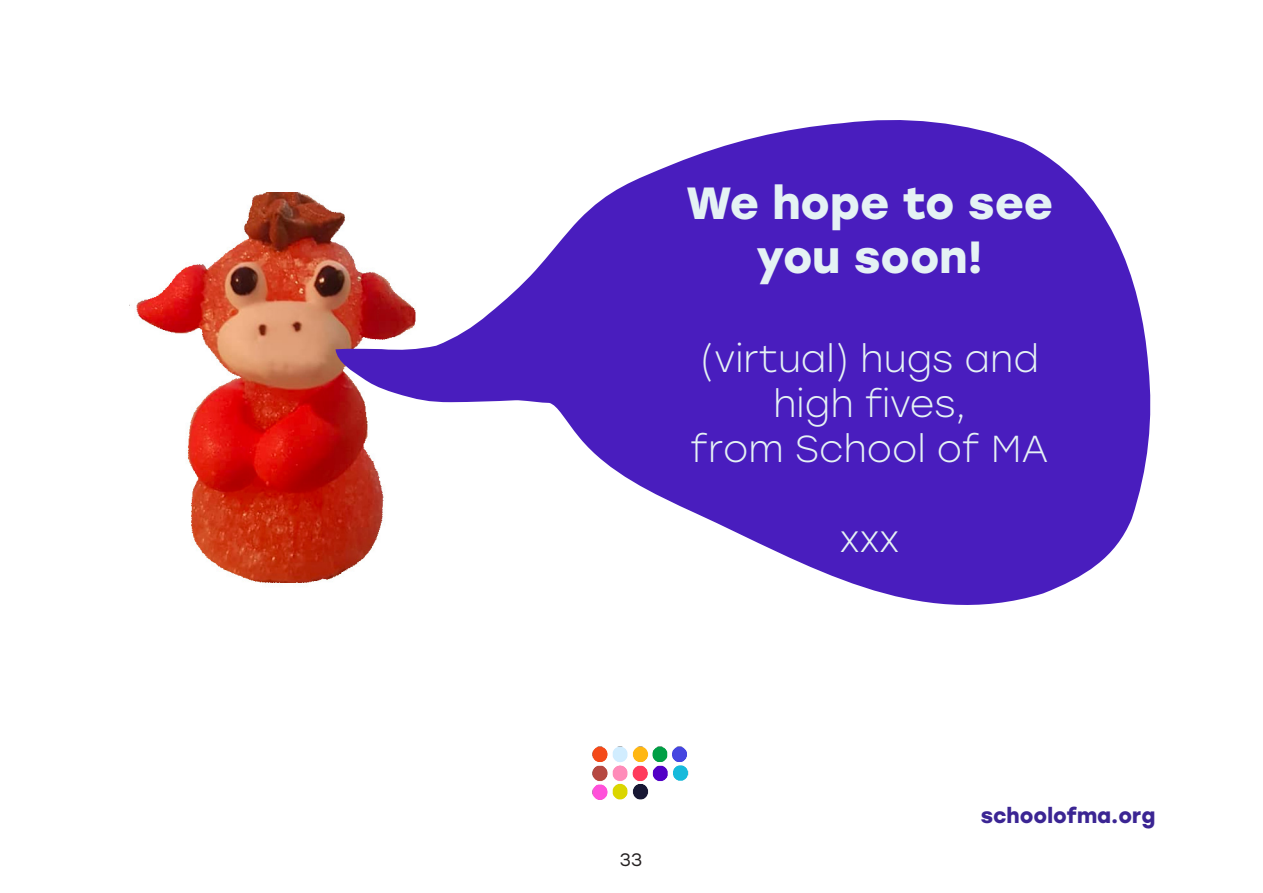
<style>
.page{position:relative;width:1263px;height:893px;background:#fff}
.page>*{position:absolute;margin:0;border:0;box-sizing:border-box;transform-origin:0 0}
.t1{font:700 45px/54px "Stolzl";color:#e5f2f4;text-align:center}
.t2{font:300 37.5px/45px "Stolzl";color:#e5f2f4;text-align:center}
.t3{font:700 21px "Stolzl";color:#3b2593}
.t4{font:18px "Stolzl";color:#231f20}
</style>
<div class="page">
<img style="left:136px;top:192px;width:199px;height:392px">
<img style="left:592px;top:746px;width:97px;height:54px">
<svg style="left:335px;top:120px;width:816px;height:485px;fill:#491dbe"></svg>
<p class="t1" style="left:686px;top:173px;width:368px">We hope to see you soon!</p>
<p class="t2" style="left:700px;top:335px;width:340px">(virtual) hugs and high fives,</p>
<p class="t2" style="left:691px;top:425px;width:360px">from School of MA</p>
<p class="t2" style="left:840px;top:515px;width:61px">xxx</p>
<p class="t4" style="left:620px;top:848px;width:24px">33</p>
<p class="t3" style="left:981px;top:801px;width:176px">schoolofma.org</p>
</div>
